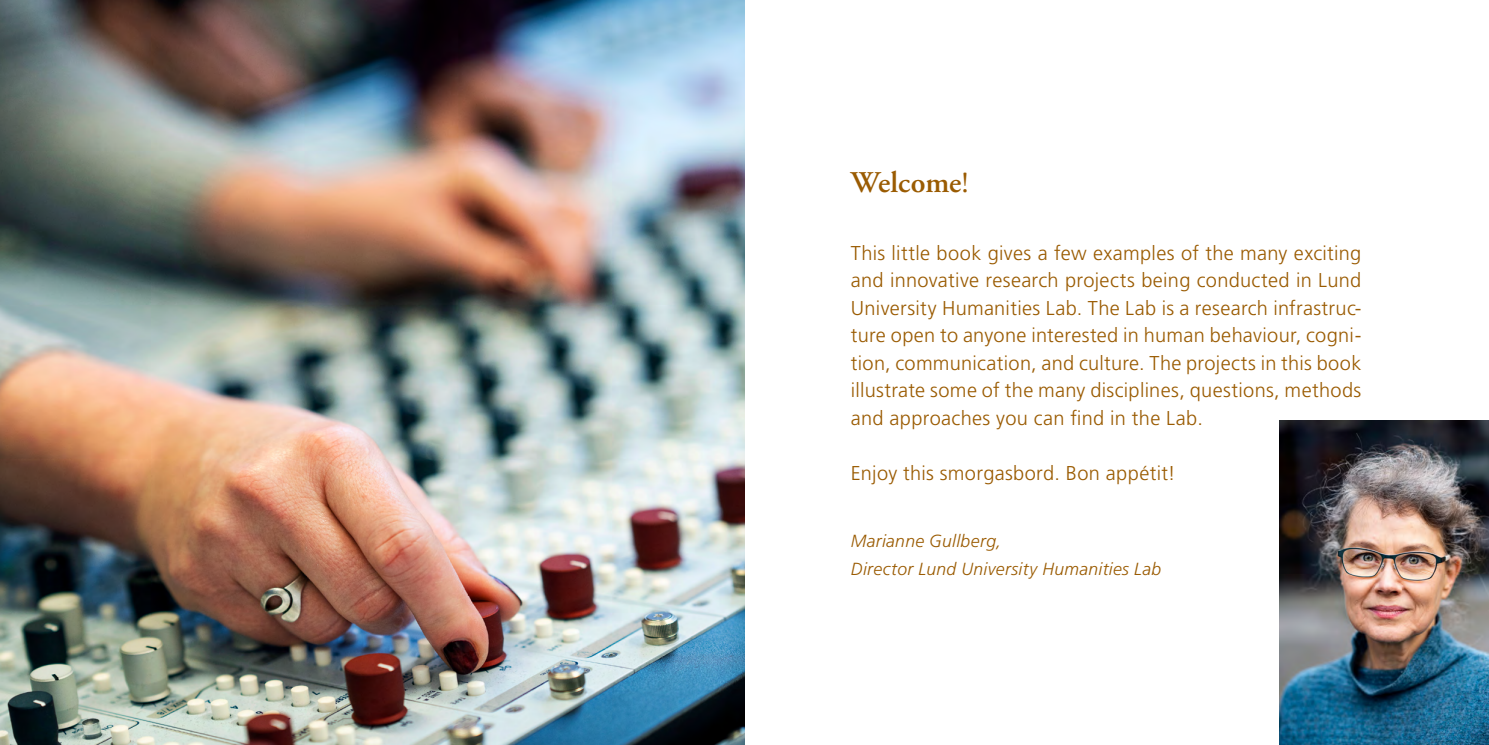
<style>
.page{position:relative;width:1489px;height:745px;background:#fff}
.page>*{position:absolute;margin:0;border:0;box-sizing:border-box;transform-origin:0 0}
.t1{font:600 30px "Adobe Garamond Pro";letter-spacing:-.005em;color:#9a5b02}
.t2{font:300 20px/27.5px "Frutiger LT Std";letter-spacing:.015em;color:#9a5b02;text-align:justify}
.t3{font:italic 300 17.5px/27.5px "Frutiger LT Std";letter-spacing:.02em;color:#9a5b02}
.s1{font-weight:400}
</style>
<div class="page">
<img style="left:0;top:0;width:744px;height:744px">
<img style="left:1279px;top:420px;width:209px;height:324px">
<h1 class="t1" style="left:850px;top:165px;width:119px">Welcome<span class="s1">!</span></h1>
<p class="t2" style="left:850px;top:239px;width:512px">This little book gives a few examples of the many exciting and innovative research projects being conducted in Lund University Humanities Lab. The Lab is a research infrastruc&shy;ture open to anyone interested in human behaviour, cogni&shy;tion, communication, and culture. The projects in this book illustrate some of the many disciplines, questions, methods and approaches you can find in the Lab.</p>
<p class="t2" style="left:850px;top:459px;width:326px">Enjoy this smorgasbord. Bon appétit!</p>
<p class="t3" style="left:850px;top:527px;width:312px">Marianne Gullberg,<br>Director Lund University Humanities Lab</p>
</div>
